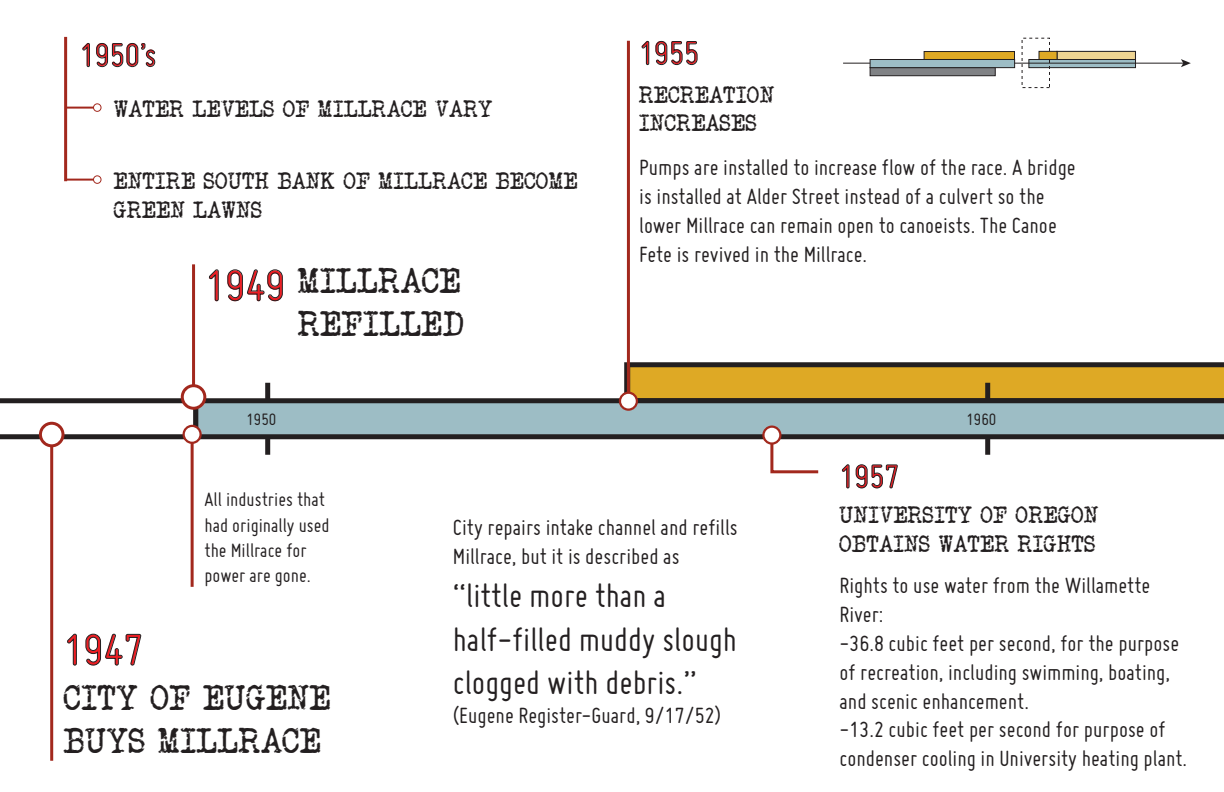
<style>
.page{position:relative;width:1224px;height:792px;background:#fff}
.page>*{position:absolute;margin:0;border:0;box-sizing:border-box;transform-origin:0 0}
.t1{font:48px "Miso";color:#ee1d23}
.t2{font:36px/43.2px "Miso";color:#231f20}
.t3{font:36px/43.2px "Veteran Typewriter";color:#231f20}
.t4{font:36px "Miso";color:#ee1d23}
.t5{font:24px/28.8px "Miso";color:#231f20}
.t6{font:24px/28.8px "Veteran Typewriter";color:#231f20}
.t7{font:21px/25.2px "Miso";color:#231f20}
.t8{font:18px "Miso";color:#231f20}
</style>
<div class="page">
<div style="left:985px;top:383px;width:5px;height:72px;background:#231f20"></div>
<div style="left:265px;top:383px;width:5px;height:72px;background:#231f20"></div>
<svg style="left:206px;top:398px;width:1018px;height:41px;background:#849da4"></svg>
<svg style="left:67px;top:633px;width:10px;height:33px"></svg>
<svg style="left:85px;top:633px;width:56px;height:33px"></svg>
<hr style="left:627px;top:41px;width:3px;height:361px;background:#a2281d">
<svg style="left:619px;top:362px;width:605px;height:49px;background:#ad8f40"></svg>
<svg style="left:641px;top:40px;width:57px;height:26px"></svg>
<hr style="left:50px;top:434px;width:3px;height:327px;background:#a2281d">
<svg style="left:209px;top:269px;width:10px;height:33px"></svg>
<svg style="left:227px;top:269px;width:56px;height:33px"></svg>
<hr style="left:192px;top:264px;width:3px;height:134px;background:#a2281d">
<svg style="left:82px;top:43px;width:8px;height:25px"></svg>
<svg style="left:96px;top:43px;width:60px;height:25px"></svg>
<hr style="left:64px;top:37px;width:3px;height:144px;background:#a2281d">
<hr style="left:66px;top:179px;width:31px;height:2px;background:#a2281d">
<svg style="left:93px;top:175px;width:9px;height:9px"></svg>
<hr style="left:66px;top:107px;width:31px;height:2px;background:#a2281d">
<svg style="left:93px;top:103px;width:9px;height:9px"></svg>
<svg style="left:842px;top:464px;width:56px;height:25px"></svg>
<svg style="left:762px;top:426px;width:59px;height:48px"></svg>
<hr style="left:191px;top:434px;width:3px;height:153px;background:#a2281d">
<svg style="left:0;top:384px;width:206px;height:63px"></svg>
<div style="left:1057px;top:51px;width:79px;height:9px;background:#eed492"></div>
<div style="left:924px;top:51px;width:91px;height:9px;background:#dea925;border:1px solid #231f20"></div>
<div style="left:870px;top:67px;width:125px;height:9px;background:#808285;border:1px solid #231f20"></div>
<svg style="left:1029px;top:59px;width:107px;height:9px"></svg>
<hr style="left:843px;top:63px;width:341px;height:1px;background:#231f20">
<svg style="left:1181px;top:59px;width:10px;height:8px"></svg>
<div style="left:870px;top:59px;width:145px;height:9px;background:#9dbdc5;border:1px solid #231f20"></div>
<div style="left:1057px;top:51px;width:79px;height:9px;border:1px solid #231f20"></div>
<div style="left:1039px;top:51px;width:18px;height:9px;background:#dea925;border:1px solid #231f20"></div>
<h2 class="t4" style="left:80px;top:35px;width:78px">1950’s</h2>
<p class="t6" style="left:114px;top:94px;width:381px">WATER LEVELS OF MILLRACE VARY</p>
<p class="t6" style="left:114px;top:166px;width:466px">ENTIRE SOUTH BANK OF MILLRACE BECOME<br>GREEN LAWNS</p>
<h1 class="t1" style="left:206px;top:259px;width:81px">1949</h1>
<h2 class="t3" style="left:298px;top:258px;width:168px">MILLRACE<br>REFILLED</h2>
<h2 class="t4" style="left:639px;top:33px;width:61px">1955</h2>
<p class="t6" style="left:639px;top:80px;width:137px">RECREATION<br>INCREASES</p>
<p class="t5" style="left:639px;top:153px;width:438px">Pumps are installed to increase flow of the race. A bridge is installed at Alder Street instead of a culvert so the lower Millrace can remain open to canoeists. The Canoe Fete is revived in the Millrace.</p>
<p class="t8" style="left:246px;top:410px;width:31px">1950</p>
<p class="t8" style="left:966px;top:410px;width:31px">1960</p>
<h1 class="t1" style="left:64px;top:623px;width:81px">1947</h1>
<p class="t7" style="left:205px;top:487px;width:127px">All industries that had originally used the Millrace for power are gone.</p>
<h2 class="t3" style="left:64px;top:676px;width:269px">CITY OF EUGENE<br>BUYS MILLRACE</h2>
<p class="t5" style="left:453px;top:513px;width:286px">City repairs intake channel and refills<br>Millrace, but it is described as</p>
<h2 class="t2" style="left:453px;top:574px;width:286px">“little more than a half-filled muddy slough clogged with debris.”</h2>
<p class="t5" style="left:453px;top:700px;width:270px">(Eugene Register-Guard, 9/17/52)</p>
<h2 class="t4" style="left:840px;top:456px;width:61px">1957</h2>
<p class="t6" style="left:840px;top:501px;width:261px">UNIVERSITY OF OREGON<br>OBTAINS WATER RIGHTS</p>
<p class="t5" style="left:840px;top:571px;width:349px">Rights to use water from the Willamette River:<br>-36.8 cubic feet per second, for the purpose of recreation, including swimming, boating, and scenic enhancement.<br>-13.2 cubic feet per second for purpose of condenser cooling in University heating plant.</p>
</div>
